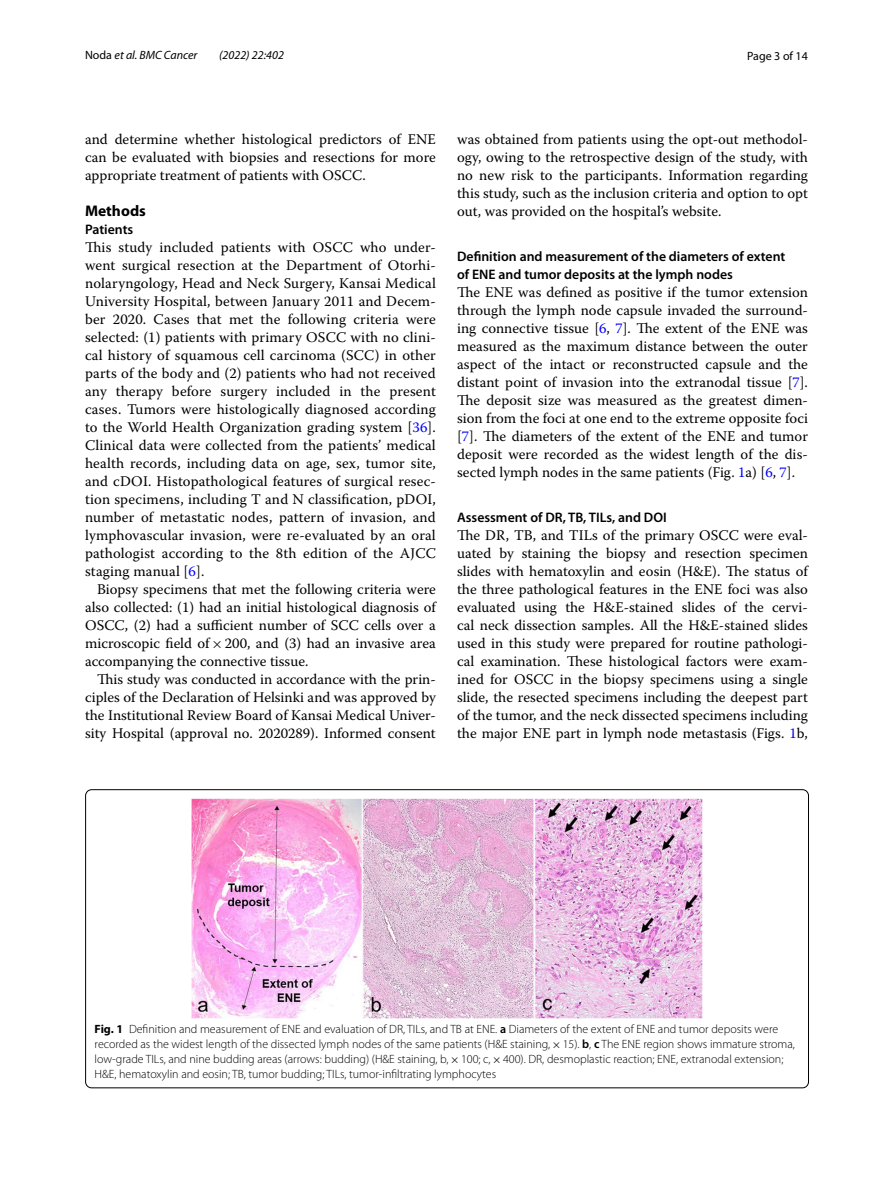
<style>
.page{position:relative;width:893px;height:1187px;background:#fff}
.page>*{position:absolute;margin:0;border:0;box-sizing:border-box;transform-origin:0 0}
.t1{font:700 15.45px "Myriad Pro";color:#000}
.t2{font:14.7px/18px "Warnock Pro";color:#000;text-align:justify}
.t3{font:600 13.8px/18px "Myriad Pro";color:#000}
.t4{font:300 12px/15px "Myriad Pro";color:#000}
.t5{font:italic 12px "Myriad Pro";color:#000}
.t6{font:12px "Myriad Pro";color:#000}
.s1{font-style:normal}
.s2{color:#00f}
.s3{font-family:"MTSY"}
.s4{font-weight:700}
.s5{font-weight:600}
.s6{font-family:"MTSY";font-weight:400}
</style>
<div class="page">
<img style="left:192px;top:798px;width:510px;height:220px">
<p class="t5" style="left:85px;top:48px;width:114px"><span class="s1">Noda</span> et al. BMC Cancer</p>
<p class="t5" style="left:219px;top:48px;width:66px">(2022) 22:402</p>
<p class="t6" style="left:747px;top:48px;width:62px">Page 3 of 14</p>
<p class="t2" style="left:85px;top:130px;width:352px">and determine whether histological predictors of ENE can be evaluated with biopsies and resections for more appropriate treatment of patients with OSCC.</p>
<p class="t1" style="left:85px;top:200px;width:62px">Methods</p>
<p class="t3" style="left:85px;top:220px;width:50px">Patients</p>
<p class="t2" style="left:85px;top:238px;width:352px">This study included patients with OSCC who under&shy;went surgical resection at the Department of Otorhi&shy;nolaryngology, Head and Neck Surgery, Kansai Medical University Hospital, between January 2011 and Decem&shy;ber 2020. Cases that met the following criteria were selected: (1) patients with primary OSCC with no clini&shy;cal history of squamous cell carcinoma (SCC) in other parts of the body and (2) patients who had not received any therapy before surgery included in the present cases. Tumors were histologically diagnosed according to the World Health Organization grading system [<span class="s2">36</span>].<br>Clinical data were collected from the patients’ medical health records, including data on age, sex, tumor site, and cDOI. Histopathological features of surgical resec&shy;tion specimens, including T and N classification, pDOI, number of metastatic nodes, pattern of invasion, and lymphovascular invasion, were re-evaluated by an oral pathologist according to the 8th edition of the AJCC staging manual [<span class="s2">6</span>].</p>
<p class="t2" style="left:85px;top:580px;width:352px;text-indent:12px">Biopsy specimens that met the following criteria were also collected: (1) had an initial histological diagnosis of OSCC, (2) had a sufficient number of SCC cells over a microscopic field of<span class="s3">×</span>200, and (3) had an invasive area accompanying the connective tissue.</p>
<p class="t2" style="left:85px;top:670px;width:352px;text-indent:12px">This study was conducted in accordance with the prin&shy;ciples of the Declaration of Helsinki and was approved by the Institutional Review Board of Kansai Medical Univer&shy;sity Hospital (approval no. 2020289). Informed consent</p>
<p class="t2" style="left:457px;top:130px;width:352px">was obtained from patients using the opt-out methodol&shy;ogy, owing to the retrospective design of the study, with no new risk to the participants. Information regarding this study, such as the inclusion criteria and option to opt out, was provided on the hospital’s website.</p>
<p class="t3" style="left:457px;top:247px;width:330px">Definition and measurement of the diameters of extent of ENE and tumor deposits at the lymph nodes</p>
<p class="t2" style="left:457px;top:283px;width:352px">The ENE was defined as positive if the tumor extension through the lymph node capsule invaded the surround&shy;ing connective tissue [<span class="s2">6</span>, <span class="s2">7</span>]. The extent of the ENE was measured as the maximum distance between the outer aspect of the intact or reconstructed capsule and the distant point of invasion into the extranodal tissue [<span class="s2">7</span>].<br>The deposit size was measured as the greatest dimen&shy;sion from the foci at one end to the extreme opposite foci [<span class="s2">7</span>]. The diameters of the extent of the ENE and tumor deposit were recorded as the widest length of the dis&shy;sected lymph nodes in the same patients (Fig. <span class="s2">1</span>a) [<span class="s2">6</span>, <span class="s2">7</span>].</p>
<p class="t3" style="left:457px;top:508px;width:211px">Assessment of DR, TB, TILs, and DOI</p>
<p class="t2" style="left:457px;top:526px;width:352px">The DR, TB, and TILs of the primary OSCC were eval&shy;uated by staining the biopsy and resection specimen slides with hematoxylin and eosin (H&amp;E). The status of the three pathological features in the ENE foci was also evaluated using the H&amp;E-stained slides of the cervi&shy;cal neck dissection samples. All the H&amp;E-stained slides used in this study were prepared for routine pathologi&shy;cal examination. These histological factors were exam&shy;ined for OSCC in the biopsy specimens using a single slide, the resected specimens including the deepest part of the tumor, and the neck dissected specimens including the major ENE part in lymph node metastasis (Figs. <span class="s2">1</span>b,</p>
<p class="t4" style="left:95px;top:1021px;width:702px"><span class="s4">Fig. 1</span> Definition and measurement of ENE and evaluation of DR, TILs, and TB at ENE. <span class="s5">a</span> Diameters of the extent of ENE and tumor deposits were recorded as the widest length of the dissected lymph nodes of the same patients (H&amp;E staining,<span class="s6">×</span>15). <span class="s5">b</span>, <span class="s5">c</span> The ENE region shows immature stroma, low-grade TILs, and nine budding areas (arrows: budding) (H&amp;E staining, b,<span class="s6">×</span>100; c,<span class="s6">×</span>400). DR, desmoplastic reaction; ENE, extranodal extension; H&amp;E, hematoxylin and eosin; TB, tumor budding; TILs, tumor-infiltrating lymphocytes</p>
</div>
